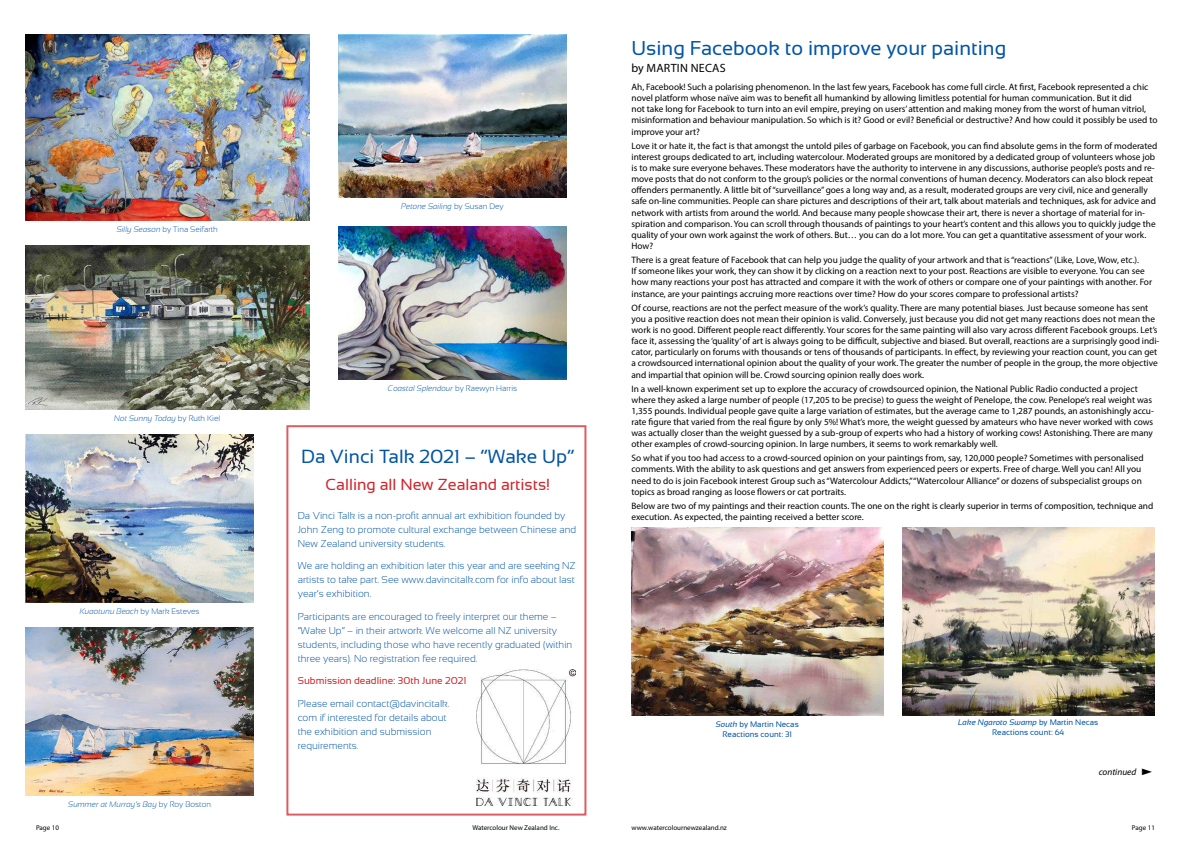
<style>
.page{position:relative;width:1191px;height:842px;background:#fff}
.page>*{position:absolute;margin:0;border:0;box-sizing:border-box;transform-origin:0 0}
.t1{font:20px "Sansation";color:#0054a6}
.t2{font:19px "Sansation";color:#0054a6}
.t3{font:16px "Sansation";color:#d2232a}
.t4{font:12px "Myriad Pro";color:#000}
.t5{font:300 10px/14px "Sansation";color:#0054a6}
.t6{font:10px "Sansation";color:#d2232a}
.t7{font:9.3px/11.2px "Myriad Pro";color:#000}
.t8{font:italic 9.3px "Myriad Pro";color:#000}
.t9{font:italic 300 8px "Sansation";color:#0054a6}
.t10{font:8px/9.6px "Sansation";color:#0054a6;text-align:center}
.t11{font:300 8px "Sansation";color:#0054a6}
.t12{font:7px "Myriad Pro";color:#000}
.t13{font:7px "Myriad Pro";color:#000101}
.s1{font-style:italic}
.s2{font-style:normal}
.s3{font-family:"Arial";font-style:normal}
</style>
<div class="page">
<img style="left:631px;top:527px;width:252px;height:189px">
<img style="left:902px;top:527px;width:252px;height:188px">
<img style="left:476px;top:669px;width:99px;height:137px">
<img style="left:26px;top:434px;width:228px;height:169px">
<img style="left:26px;top:627px;width:228px;height:169px">
<img style="left:26px;top:245px;width:283px;height:165px">
<img style="left:338px;top:227px;width:228px;height:153px">
<img style="left:338px;top:34px;width:228px;height:163px">
<img style="left:26px;top:34px;width:283px;height:186px">
<div style="left:286px;top:425px;width:300px;height:390px;border:2px solid #d2232a"></div>
<p class="t11" style="left:117px;top:224px;width:103px"><span class="s1">Silly Season</span> by Tina Seifarth</p>
<p class="t9" style="left:114px;top:414px;width:107px">Not Sunny Today <span class="s2">by Ruth Kiel</span></p>
<p class="t9" style="left:80px;top:607px;width:121px">Kuaotunu Beach <span class="s2">by Mark Esteves</span></p>
<p class="t9" style="left:68px;top:800px;width:144px">Summer at Murray’s Bay <span class="s2">by Roy Boston</span></p>
<p class="t9" style="left:401px;top:202px;width:104px">Petone Sailing <span class="s2">by Susan Dey</span></p>
<p class="t9" style="left:388px;top:384px;width:131px">Coastal Splendour <span class="s2">by Raewyn Harris</span></p>
<h2 class="t2" style="left:301px;top:445px;width:275px">Da Vinci Talk 2021 – “Wake Up”</h2>
<h3 class="t3" style="left:325px;top:476px;width:226px">Calling all New Zealand artists!</h3>
<p class="t5" style="left:298px;top:508px;width:280px">Da Vinci Talk is a non-profit annual art exhibition founded by<br>John Zeng to promote cultural exchange between Chinese and<br>New Zealand university students.</p>
<p class="t5" style="left:298px;top:559px;width:279px;text-align:justify">We are holding an exhibition later this year and are seeking NZ artists to take part. See www.davincitalk.com for info about last year’s exhibition.</p>
<p class="t5" style="left:298px;top:609px;width:276px">Participants are encouraged to freely interpret our theme – “Wake Up” – in their artwork. We welcome all NZ university students, including those who have recently graduated (within three years). No registration fee required.</p>
<p class="t6" style="left:298px;top:675px;width:170px">Submission deadline: 30th June 2021</p>
<p class="t5" style="left:298px;top:696px;width:153px">Please email contact@davincitalk. com if interested for details about the exhibition and submission requirements.</p>
<h1 class="t1" style="left:631px;top:37px;width:376px">Using Facebook to improve your painting</h1>
<p class="t4" style="left:631px;top:61px;width:32px">by Martin</p>
<p class="t4" style="left:690px;top:61px;width:16px">Necas</p>
<p class="t7" style="left:631px;top:81px;width:527px">Ah, Facebook! Such a polarising phenomenon. In the last few years, Facebook has come full circle. At first, Facebook represented a chic novel platform whose naïve aim was to benefit all humankind by allowing limitless potential for human communication. But it did<br>not take long for Facebook to turn into an evil empire, preying on users’ attention and making money from the worst of human vitriol, misinformation and behaviour manipulation. So which is it? Good or evil? Beneficial or destructive? And how could it possibly be used to improve your art?</p>
<p class="t7" style="left:631px;top:140px;width:527px">Love it or hate it, the fact is that amongst the untold piles of garbage on Facebook, you can find absolute gems in the form of moderated interest groups dedicated to art, including watercolour. Moderated groups are monitored by a dedicated group of volunteers whose job is to make sure everyone behaves. These moderators have the authority to intervene in any discussions, authorise people’s posts and re&shy;move posts that do not conform to the group’s policies or the normal conventions of human decency. Moderators can also block repeat offenders permanently. A little bit of “surveillance” goes a long way and, as a result, moderated groups are very civil, nice and generally safe on-line communities. People can share pictures and descriptions of their art, talk about materials and techniques, ask for advice and network with artists from around the world. And because many people showcase their art, there is never a shortage of material for in&shy;spiration and comparison. You can scroll through thousands of paintings to your heart’s content and this allows you to quickly judge the quality of your own work against the work of others. But… you can do a lot more. You can get a quantitative assessment of your work.<br>How?</p>
<p class="t7" style="left:631px;top:254px;width:522px">There is a great feature of Facebook that can help you judge the quality of your artwork and that is “reactions” (Like, Love, Wow, etc.).<br>If someone likes your work, they can show it by clicking on a reaction next to your post. Reactions are visible to everyone. You can see how many reactions your post has attracted and compare it with the work of others or compare one of your paintings with another. For instance, are your paintings accruing more reactions over time? How do your scores compare to professional artists?</p>
<p class="t7" style="left:631px;top:302px;width:529px">Of course, reactions are not the perfect measure of the work’s quality. There are many potential biases. Just because someone has sent you a positive reaction does not mean their opinion is valid. Conversely, just because you did not get many reactions does not mean the work is no good. Different people react differently. Your scores for the same painting will also vary across different Facebook groups. Let’s face it, assessing the ‘quality’ of art is always going to be difficult, subjective and biased. But overall, reactions are a surprisingly good indi&shy;cator, particularly on forums with thousands or tens of thousands of participants. In effect, by reviewing your reaction count, you can get a crowdsourced international opinion about the quality of your work. The greater the number of people in the group, the more objective and impartial that opinion will be. Crowd sourcing opinion really does work.</p>
<p class="t7" style="left:631px;top:383px;width:524px">In a well-known experiment set up to explore the accuracy of crowdsourced opinion, the National Public Radio conducted a project where they asked a large number of people (17,205 to be precise) to guess the weight of Penelope, the cow. Penelope’s real weight was 1,355 pounds. Individual people gave quite a large variation of estimates, but the average came to 1,287 pounds, an astonishingly accu&shy;rate figure that varied from the real figure by only 5%! What’s more, the weight guessed by amateurs who have never worked with cows was actually closer than the weight guessed by a sub-group of experts who had a history of working cows! Astonishing. There are many other examples of crowd-sourcing opinion. In large numbers, it seems to work remarkably well.</p>
<p class="t7" style="left:631px;top:452px;width:514px">So what if you too had access to a crowd-sourced opinion on your paintings from, say, 120,000 people? Sometimes with personalised comments. With the ability to ask questions and get answers from experienced peers or experts. Free of charge. Well you can! All you need to do is join Facebook interest Group such as “Watercolour Addicts,” “Watercolour Alliance” or dozens of subspecialist groups on topics as broad ranging as loose flowers or cat portraits.</p>
<p class="t7" style="left:631px;top:500px;width:523px">Below are two of my paintings and their reaction counts. The one on the right is clearly superior in terms of composition, technique and execution. As expected, the painting received a better score.</p>
<p class="t10" style="left:716px;top:720px;width:84px"><span class="s1">South</span> by Martin Necas<br>Reactions count: 31</p>
<p class="t10" style="left:958px;top:717px;width:142px"><span class="s1">Lake Ngaroto Swamp</span> by Martin Necas<br>Reactions count: 64</p>
<p class="t8" style="left:1098px;top:766px;width:57px">continued <span class="s3">►</span></p>
<p class="t13" style="left:36px;top:823px;width:25px">Page 10</p>
<p class="t13" style="left:472px;top:823px;width:89px">Watercolour New Zealand Inc.</p>
<p class="t12" style="left:631px;top:823px;width:97px">www.watercolournewzealand.nz</p>
<p class="t12" style="left:1132px;top:823px;width:25px">Page 11</p>
</div>
